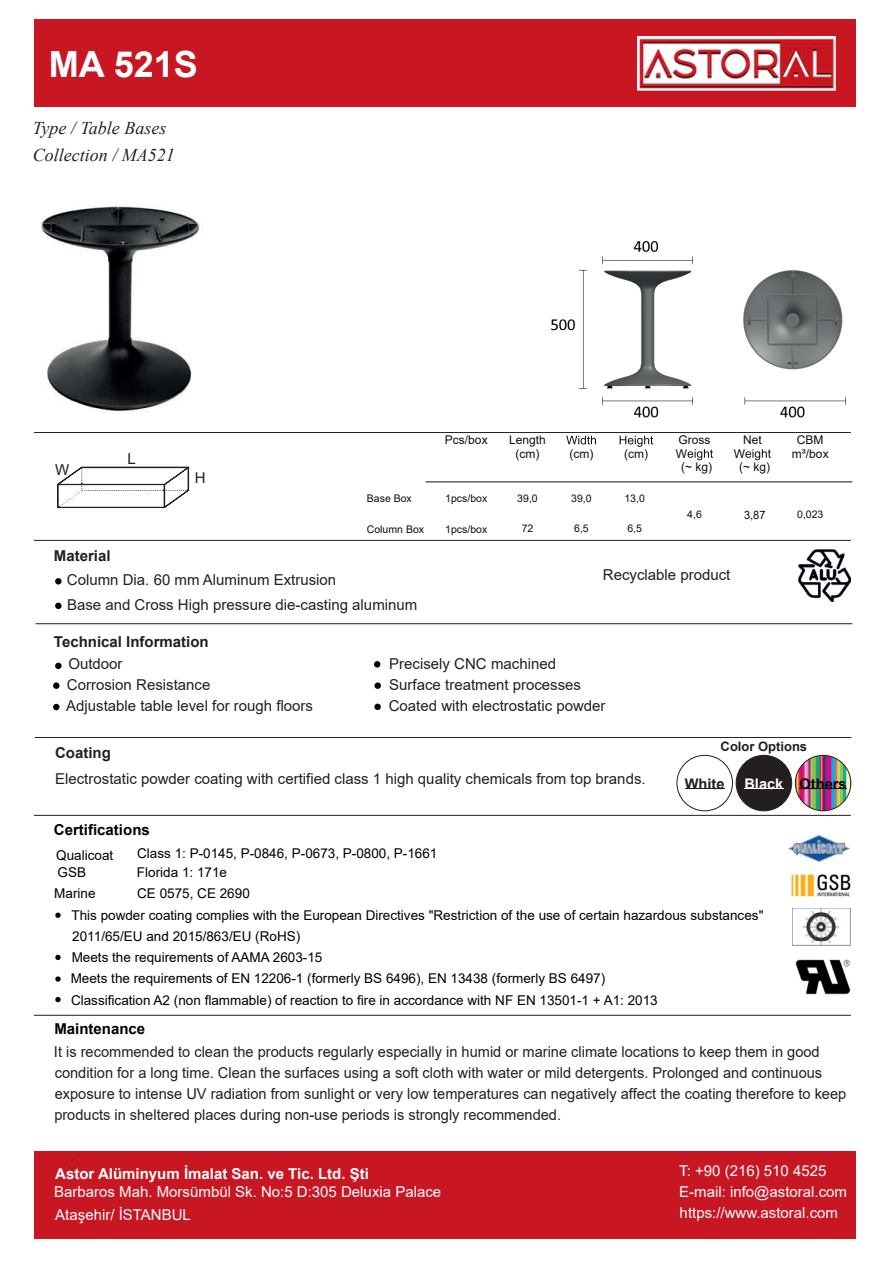
<style>
.page{position:relative;width:893px;height:1262px;background:#fff}
.page>*{position:absolute;margin:0;border:0;box-sizing:border-box;transform-origin:0 0}
.t1{font:700 36px "Arial";color:#fff}
.t2{font:italic 18px/27.5px "Times New Roman";color:#231f20}
.t3{font:15px/21.1px "Arial";color:#231f20}
.t4{font:15px/23.4px "Arial";color:#fff}
.t5{font:700 15px "Arial";color:#fff}
.t6{font:700 15px "Arial";color:#231f20}
.t7{font:700 15px "Arial";color:#000002}
.t8{font:700 14.7px "Arial";color:#231f20}
.t9{font:700 14.55px "Arial";color:#000004}
.t10{font:13.5px/21.3px "Arial";color:#000002}
.t11{font:700 13.05px "Arial";color:#231f20}
.t12{font:12px/13.4px "Arial";color:#0c1011;text-align:center}
.t13{font:11.55px "Arial";color:#0c1011;scale:.96 1}
.t14{font:10.5px "Arial";color:#0c1011}
.s1{color:#fff}
</style>
<div class="page">
<div style="left:34px;top:20px;width:821px;height:87px;background:#c81722"></div>
<div style="left:34px;top:1151px;width:821px;height:87px;background:#c81722"></div>
<div style="left:736px;top:755px;width:55px;height:56px;background:#231f20;border-radius:50%"></div>
<div style="left:735px;top:755px;width:57px;height:56px;border:1px solid #231f20;border-radius:50%"></div>
<hr style="left:744px;top:788px;width:39px;height:1px;background:#fff">
<div style="left:676px;top:755px;width:56px;height:56px;border:1px solid #231f20;border-radius:50%"></div>
<hr style="left:684px;top:788px;width:40px;height:1px;background:#231f20">
<img style="left:795px;top:755px;width:55px;height:56px;border-radius:27px">
<div style="left:795px;top:755px;width:56px;height:56px;border:1px solid #231f20;border-radius:50%"></div>
<hr style="left:799px;top:788px;width:47px;height:1px;background:#000004">
<hr style="left:36px;top:623px;width:816px;height:1px;background:#231f20">
<hr style="left:34px;top:1015px;width:816px;height:1px;background:#231f20">
<hr style="left:34px;top:540px;width:816px;height:1px;background:#231f20">
<img style="left:792px;top:908px;width:58px;height:37px">
<hr style="left:35px;top:737px;width:816px;height:1px;background:#231f20">
<img style="left:791px;top:874px;width:59px;height:23px">
<img style="left:788px;top:834px;width:62px;height:29px">
<img style="left:795px;top:960px;width:55px;height:34px">
<svg style="left:55px;top:912px;width:6px;height:6px"></svg>
<svg style="left:55px;top:954px;width:6px;height:6px"></svg>
<svg style="left:55px;top:976px;width:6px;height:5px"></svg>
<svg style="left:55px;top:996px;width:6px;height:6px"></svg>
<div style="left:55px;top:662px;width:7px;height:7px;background:#000002;border-radius:50%"></div>
<div style="left:53px;top:682px;width:6px;height:7px;background:#000002;border-radius:50%"></div>
<hr style="left:34px;top:432px;width:816px;height:1px;background:#231f20">
<img style="left:798px;top:549px;width:52px;height:52px">
<svg style="left:53px;top:704px;width:6px;height:6px"></svg>
<svg style="left:374px;top:661px;width:6px;height:6px"></svg>
<div style="left:374px;top:682px;width:7px;height:7px;background:#000002;border-radius:50%"></div>
<div style="left:374px;top:703px;width:7px;height:7px;background:#000002;border-radius:50%"></div>
<hr style="left:34px;top:815px;width:816px;height:1px;background:#231f20">
<img style="left:638px;top:36px;width:197px;height:54px">
<svg style="left:57px;top:466px;width:133px;height:42px"></svg>
<div style="left:55px;top:578px;width:7px;height:6px;background:#000002;border-radius:50%"></div>
<div style="left:55px;top:602px;width:7px;height:7px;background:#000002;border-radius:50%"></div>
<svg style="left:566px;top:436px;width:30px;height:8px"></svg>
<svg style="left:619px;top:435px;width:34px;height:12px"></svg>
<svg style="left:687px;top:449px;width:26px;height:11px"></svg>
<svg style="left:745px;top:449px;width:25px;height:11px"></svg>
<hr style="left:425px;top:481px;width:427px;height:1px;background:#0c1011">
<img style="left:41px;top:205px;width:159px;height:207px">
<img style="left:551px;top:241px;width:295px;height:177px">
<h1 class="t1" style="left:49px;top:39px;width:151px">MA 521S</h1>
<p class="t2" style="left:33px;top:113px;width:144px">Type / Table Bases<br>Collection / MA521</p>
<p class="t3" style="left:55px;top:459px;width:16px">W</p>
<p class="t3" style="left:127px;top:448px;width:10px">L</p>
<p class="t6" style="left:54px;top:545px;width:58px">Material</p>
<p class="t3" style="left:195px;top:466px;width:12px">H</p>
<p class="t3" style="left:67px;top:569px;width:271px">Column Dia. 60 mm Aluminum Extrusion</p>
<p class="t12" style="left:445px;top:433px;width:44px">Pcs/box</p>
<p class="t12" style="left:509px;top:433px;width:38px">Length (cm)</p>
<p class="t12" style="left:569px;top:447px;width:25px">(cm)</p>
<p class="t12" style="left:624px;top:447px;width:25px">(cm)</p>
<p class="t12" style="left:678px;top:433px;width:34px">Gross</p>
<p class="t12" style="left:676px;top:447px;width:13px">W</p>
<p class="t12" style="left:681px;top:460px;width:33px">(~ kg)</p>
<p class="t12" style="left:743px;top:433px;width:20px">Net</p>
<p class="t12" style="left:733px;top:447px;width:13px">W</p>
<p class="t12" style="left:739px;top:460px;width:33px">(~ kg)</p>
<p class="t12" style="left:792px;top:433px;width:38px">CBM m³/box</p>
<p class="t14" style="left:367px;top:490px;width:46px">Base Box</p>
<p class="t14" style="left:445px;top:490px;width:44px">1pcs/box</p>
<p class="t14" style="left:517px;top:490px;width:22px">39,0</p>
<p class="t2" style="left:571px;top:480px;width:102px"><sub>39,0</sub>Lorem ipsum</p>
<p class="t14" style="left:624px;top:490px;width:22px">13,0</p>
<p class="t14" style="left:367px;top:521px;width:59px">Column Box</p>
<p class="t14" style="left:445px;top:521px;width:44px">1pcs/box</p>
<p class="t14" style="left:521px;top:521px;width:13px">72</p>
<p class="t14" style="left:574px;top:521px;width:16px">6,5</p>
<p class="t14" style="left:687px;top:507px;width:16px">4,6</p>
<p class="t2" style="left:757px;top:492px;width:91px">Lorem ipsum</p>
<p class="t13" style="left:744px;top:507px;width:24px">3,87</p>
<p class="t14" style="left:797px;top:507px;width:28px">0,023</p>
<p class="t3" style="left:603px;top:564px;width:129px">Recyclable product</p>
<p class="t3" style="left:67px;top:594px;width:352px">Base and Cross High pressure die-casting aluminum</p>
<p class="t6" style="left:54px;top:631px;width:156px">Technical Information</p>
<p class="t3" style="left:67px;top:652px;width:145px">Outdoor<br>Corrosion Resistance</p>
<p class="t3" style="left:66px;top:695px;width:248px">Adjustable table level for rough floors</p>
<p class="t3" style="left:389px;top:653px;width:218px">Precisely CNC machined<br>Surface treatment processes<br>Coated with electrostatic powder</p>
<p class="t6" style="left:55px;top:742px;width:57px">Coating</p>
<p class="t3" style="left:55px;top:768px;width:592px">Electrostatic powder coating with certified class 1 high quality chemicals from top brands.</p>
<p class="t7" style="left:54px;top:818px;width:97px">Certifications</p>
<p class="t10" style="left:56px;top:847px;width:59px;line-height:16.8px">Qualicoat<br>GSB</p>
<p class="t10" style="left:137px;top:843px;width:302px">Class 1: P-0145, P-0846, P-0673, P-0800, P-1661</p>
<p class="t10" style="left:137px;top:861px;width:92px">Florida 1: 171e</p>
<p class="t10" style="left:54px;top:882px;width:43px">Marine</p>
<p class="t10" style="left:137px;top:882px;width:114px">CE 0575, CE 2690</p>
<p class="t11" style="left:720px;top:737px;width:88px">Color Options</p>
<p class="t8" style="left:684px;top:773px;width:41px">White</p>
<p class="t9" style="left:744px;top:773px;width:104px"><span class="s1">Black</span> Others</p>
<p class="t10" style="left:71px;top:904px;width:694px">This powder coating complies with the European Directives "Restriction of the use of certain hazardous substances" 2011/65/EU and 2015/863/EU (RoHS)<br>Meets the requirements of AAMA 2603-15<br>Meets the requirements of EN 12206-1 (formerly BS 6496), EN 13438 (formerly BS 6497)<br>Classification A2 (non flammable) of reaction to fire in accordance with NF EN 13501-1 + A1: 2013</p>
<p class="t7" style="left:54px;top:1018px;width:92px">Maintenance</p>
<p class="t3" style="left:54px;top:1040px;width:767px">It is recommended to clean the products regularly especially in humid or marine climate locations to keep them in good</p>
<p class="t3" style="left:54px;top:1062px;width:793px">condition for a long time. Clean the surfaces using a soft cloth with water or mild detergents. Prolonged and continuous exposure to intense UV radiation from sunlight or very low temperatures can negatively affect the coating therefore to keep products in sheltered places during non-use periods is strongly recommended.</p>
<p class="t3" style="left:70px;top:1145px;width:6px">.</p>
<p class="t5" style="left:55px;top:1162px;width:315px">Astor Alüminyum İmalat San. ve Tic. Ltd. Şti</p>
<p class="t4" style="left:54px;top:1180px;width:388px">Barbaros Mah. Morsümbül Sk. No:5 D:305 Deluxia Palace<br>Ataşehir/ İSTANBUL</p>
<p class="t4" style="left:679px;top:1159px;width:169px;line-height:21.3px">T: +90 (216) 510 4525<br>E-mail: info@astoral.com</p>
<p class="t4" style="left:679px;top:1201px;width:160px">https://www.astoral.com</p>
</div>
